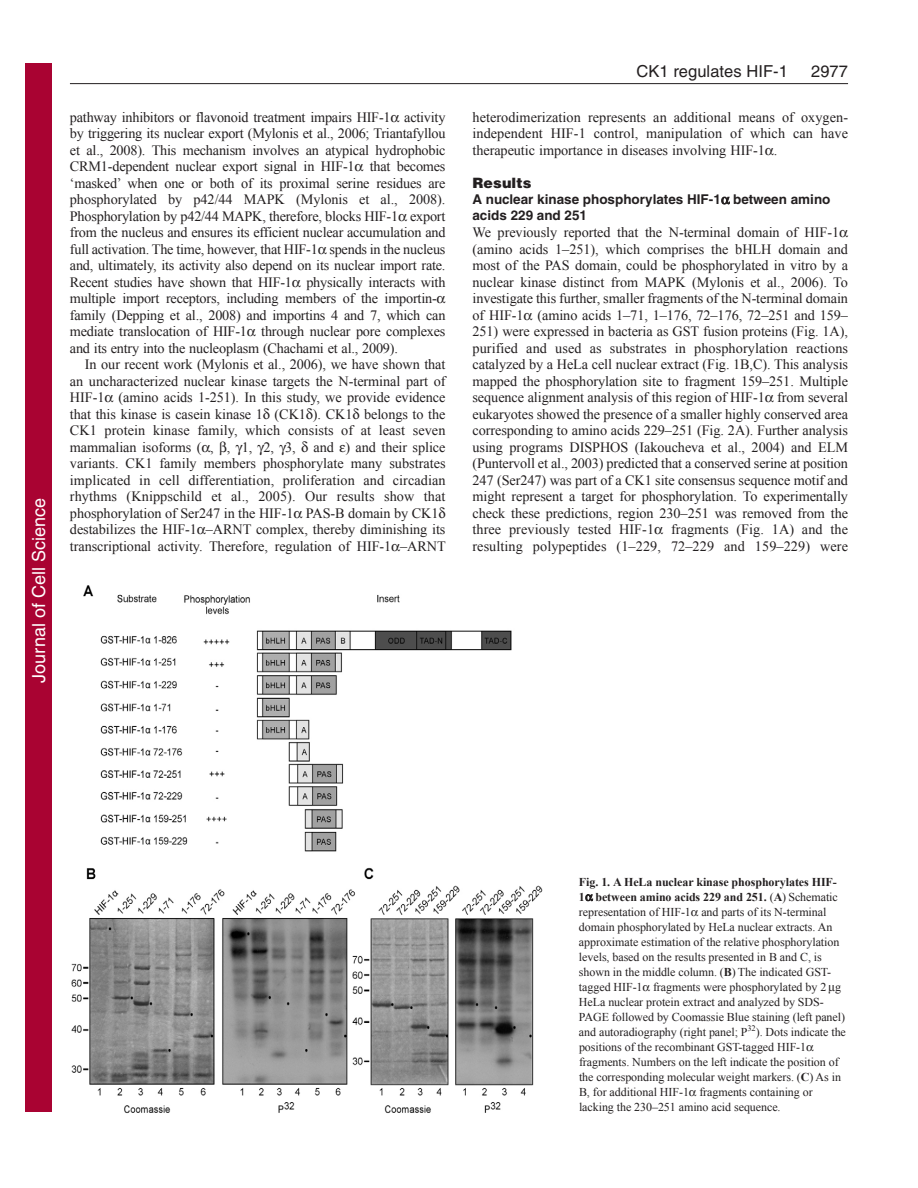
<style>
.page{position:relative;width:918px;height:1188px;background:#fff}
.page>*{position:absolute;margin:0;border:0;box-sizing:border-box;transform-origin:0 0}
.t1{font:18px "Helvetica";color:#fff}
.t2{font:16.5px "Helvetica";letter-spacing:.005em;color:#231f20}
.t3{font:14.25px/16.5px "Times New Roman";letter-spacing:-.005em;color:#231f20}
.t4{font:900 14.25px "Helvetica";letter-spacing:.005em;color:#231f20}
.t5{font:700 13.5px/16.5px "Helvetica";color:#231f20}
.t6{font:12px/15px "Times New Roman";letter-spacing:-.005em;color:#231f20}
.s1{font-weight:700}
</style>
<div class="page">
<hr style="left:70px;top:83px;width:778px;height:1px;background:#231f20">
<img style="left:71px;top:585px;width:472px;height:528px">
<div style="left:26px;top:64px;width:26px;height:1048px;background:#a90332"></div>
<p class="t1" style="left:28px;top:683px;width:186px;rotate:-90deg">Journal of Cell Science</p>
<p class="t3" style="left:70px;top:108px;width:377px">pathway inhibitors or flavonoid treatment impairs HIF-1 activity by triggering its nuclear export (Mylonis et al., 2006; Triantafyllou et al., 2008). This mechanism involves an atypical hydrophobic CRM1-dependent nuclear export signal in HIF-1 that becomes ‘masked’ when one or both of its proximal serine residues are phosphorylated by p42/44 MAPK (Mylonis et al., 2008).<br>Phosphorylation by p42/44 MAPK, therefore, blocks HIF-1 export from the nucleus and ensures its efficient nuclear accumulation and full activation. The time, however, that HIF-1 spends in the nucleus and, ultimately, its activity also depend on its nuclear import rate.<br>Recent studies have shown that HIF-1 physically interacts with multiple import receptors, including members of the importin&shy;family (Depping et al., 2008) and importins 4 and 7, which can mediate translocation of HIF-1 through nuclear pore complexes and its entry into the nucleoplasm (Chachami et al., 2009).</p>
<p class="t3" style="left:70px;top:356px;width:377px;text-indent:15px">In our recent work (Mylonis et al., 2006), we have shown that an uncharacterized nuclear kinase targets the N-terminal part of HIF-1 (amino acids 1-251). In this study, we provide evidence that this kinase is casein kinase 1 (CK1 ). CK1 belongs to the CK1 protein kinase family, which consists of at least seven mammalian isoforms ( , , 1, 2, 3, and ) and their splice variants. CK1 family members phosphorylate many substrates implicated in cell differentiation, proliferation and circadian rhythms (Knippschild et al., 2005). Our results show that phosphorylation of Ser247 in the HIF-1 PAS-B domain by CK1 destabilizes the HIF-1 –ARNT complex, thereby diminishing its transcriptional activity. Therefore, regulation of HIF-1 –ARNT</p>
<p class="t2" style="left:636px;top:65px;width:153px">CK1 regulates HIF-1</p>
<p class="t2" style="left:811px;top:65px;width:38px">2977</p>
<p class="t3" style="left:472px;top:108px;width:377px;text-align:justify">heterodimerization represents an additional means of oxygen&shy;independent HIF-1 control, manipulation of which can have therapeutic importance in diseases involving HIF-1 .</p>
<p class="t4" style="left:473px;top:177px;width:60px">Results</p>
<p class="t5" style="left:472px;top:192px;width:359px">A nuclear kinase phosphorylates HIF-1 between amino acids 229 and 251</p>
<p class="t3" style="left:472px;top:224px;width:377px">We previously reported that the N-terminal domain of HIF-1 (amino acids 1–251), which comprises the bHLH domain and most of the PAS domain, could be phosphorylated in vitro by a nuclear kinase distinct from MAPK (Mylonis et al., 2006). To investigate this further, smaller fragments of the N-terminal domain of HIF-1 (amino acids 1–71, 1–176, 72–176, 72–251 and 159– 251) were expressed in bacteria as GST fusion proteins (Fig. 1A), purified and used as substrates in phosphorylation reactions catalyzed by a HeLa cell nuclear extract (Fig. 1B,C). This analysis mapped the phosphorylation site to fragment 159–251. Multiple sequence alignment analysis of this region of HIF-1 from several eukaryotes showed the presence of a smaller highly conserved area corresponding to amino acids 229–251 (Fig. 2A). Further analysis using programs DISPHOS (Iakoucheva et al., 2004) and ELM (Puntervoll et al., 2003) predicted that a conserved serine at position 247 (Ser247) was part of a CK1 site consensus sequence motif and might represent a target for phosphorylation. To experimentally check these predictions, region 230–251 was removed from the three previously tested HIF-1 fragments (Fig. 1A) and the resulting polypeptides (1–229, 72–229 and 159–229) were</p>
<p class="t6" style="left:579px;top:874px;width:268px"><span class="s1">Fig. 1. A HeLa nuclear kinase phosphorylates HIF-<br>1 between amino acids 229 and 251.</span> (<span class="s1">A</span>) Schematic representation of HIF-1 and parts of its N-terminal domain phosphorylated by HeLa nuclear extracts. An approximate estimation of the relative phosphorylation levels, based on the results presented in B and C, is shown in the middle column. (<span class="s1">B</span>) The indicated GST&shy;tagged HIF-1 fragments were phosphorylated by 2 g HeLa nuclear protein extract and analyzed by SDS-PAGE followed by Coomassie Blue staining (left panel) and autoradiography (right panel; P<sup>32</sup>). Dots indicate the positions of the recombinant GST-tagged HIF-1 fragments. Numbers on the left indicate the position of the corresponding molecular weight markers. (<span class="s1">C</span>) As in B, for additional HIF-1 fragments containing or lacking the 230–251 amino acid sequence.</p>
</div>
